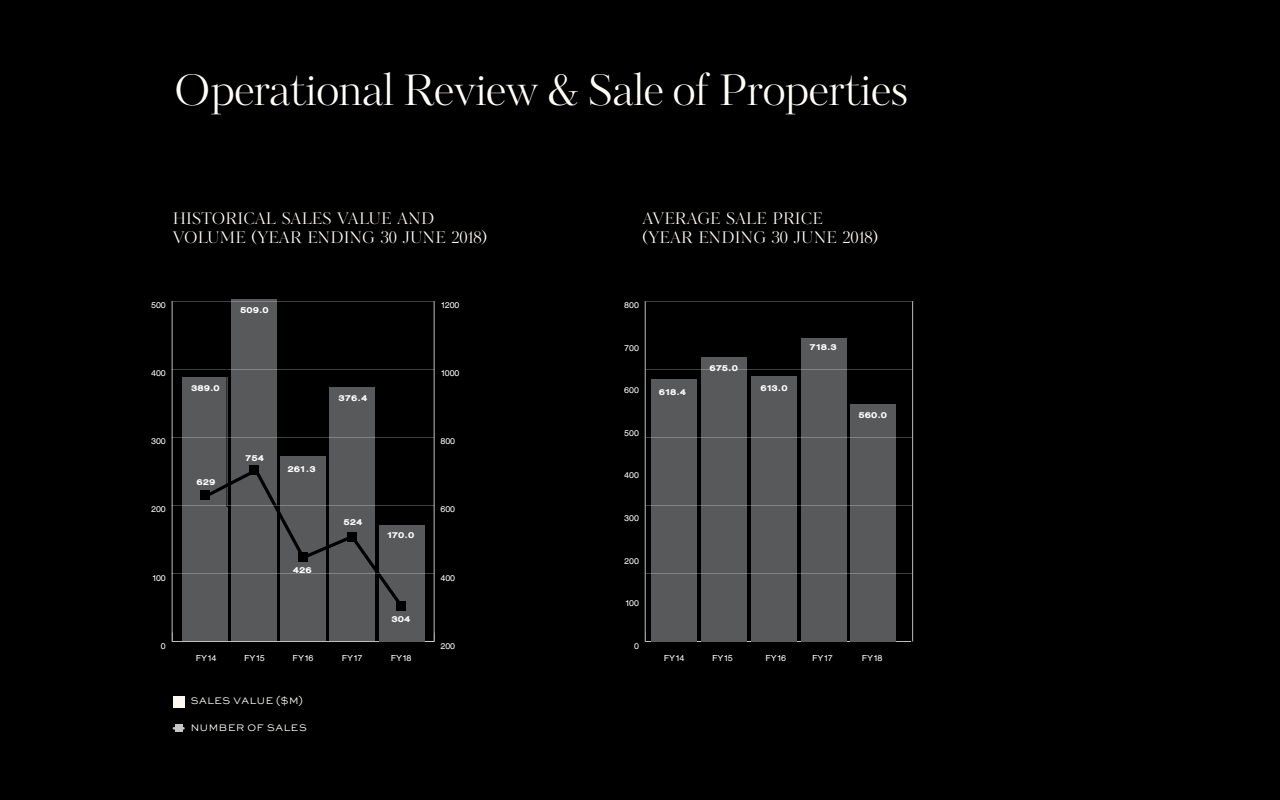
<style>
.page{position:relative;width:1280px;height:800px;background:#000}
.page>*{position:absolute;margin:0;border:0;box-sizing:border-box;transform-origin:0 0}
.t1{font:42px "Kudryashev Headline";color:#fffef8}
.t2{font:16px/19.2px "Kudryashev Headline";letter-spacing:.01em;color:#fffef8}
.t3{font:300 12px "Sweet Sans Pro";color:#fdfcf8}
.t4{font:700 condensed 8.4px "Sanzettica";color:#fff}
.t5{font:8.4px "Sanzettica Ultra Expd";color:#fff}
</style>
<div class="page">
<div style="left:173px;top:696px;width:11px;height:12px;background:#fcf9f1"></div>
<div style="left:175px;top:724px;width:8px;height:8px;background:#c6c6c6"></div>
<hr style="left:172px;top:301px;width:1px;height:340px;background:#bcbec0">
<div style="left:183px;top:377px;width:45px;height:264px;background:#58595b"></div>
<div style="left:329px;top:387px;width:46px;height:254px;background:#58595b"></div>
<div style="left:280px;top:456px;width:46px;height:185px;background:#58595b"></div>
<div style="left:232px;top:299px;width:45px;height:342px;background:#58595b"></div>
<hr style="left:172px;top:641px;width:262px;height:1px;background:#bcbec0">
<div style="left:379px;top:525px;width:46px;height:116px;background:#58595b"></div>
<hr style="left:434px;top:301px;width:1px;height:340px;background:#bcbec0">
<hr style="left:645px;top:641px;width:266px;height:1px;background:#bcbec0">
<hr style="left:645px;top:301px;width:1px;height:340px;background:#bcbec0">
<hr style="left:912px;top:301px;width:1px;height:340px;background:#bcbec0">
<div style="left:651px;top:379px;width:46px;height:262px;background:#58595b"></div>
<div style="left:801px;top:338px;width:45px;height:303px;background:#58595b"></div>
<div style="left:751px;top:376px;width:45px;height:265px;background:#58595b"></div>
<div style="left:701px;top:357px;width:46px;height:284px;background:#58595b"></div>
<div style="left:850px;top:404px;width:46px;height:237px;background:#58595b"></div>
<svg style="left:173px;top:359px;width:247px;height:252px"></svg>
<h1 class="t1" style="left:174px;top:64px;width:736px">Operational Review &amp; Sale of Properties</h1>
<h2 class="t2" style="left:173px;top:209px;width:316px">HISTORICAL SALES VALUE AND<br>VOLUME (YEAR ENDING 30 JUNE 2018)</h2>
<h2 class="t2" style="left:642px;top:209px;width:237px">AVERAGE SALE PRICE<br>(YEAR ENDING 30 JUNE 2018)</h2>
<p class="t4" style="left:151px;top:301px;width:16px">500</p>
<p class="t5" style="left:240px;top:305px;width:30px">509.0</p>
<p class="t4" style="left:440px;top:301px;width:20px">1200</p>
<p class="t4" style="left:624px;top:301px;width:16px">800</p>
<p class="t4" style="left:624px;top:343px;width:16px">700</p>
<p class="t5" style="left:809px;top:342px;width:29px">718.3</p>
<p class="t4" style="left:151px;top:369px;width:16px">400</p>
<p class="t4" style="left:440px;top:369px;width:20px">1000</p>
<p class="t5" style="left:709px;top:363px;width:30px">675.0</p>
<p class="t5" style="left:191px;top:383px;width:30px">389.0</p>
<p class="t5" style="left:339px;top:393px;width:30px">376.4</p>
<p class="t4" style="left:624px;top:386px;width:16px">600</p>
<p class="t5" style="left:659px;top:387px;width:29px">618.4</p>
<p class="t5" style="left:760px;top:383px;width:29px">613.0</p>
<p class="t5" style="left:858px;top:410px;width:30px">560.0</p>
<p class="t4" style="left:624px;top:428px;width:16px">500</p>
<p class="t4" style="left:151px;top:437px;width:16px">300</p>
<p class="t4" style="left:440px;top:437px;width:16px">800</p>
<p class="t5" style="left:245px;top:453px;width:20px">754</p>
<p class="t5" style="left:197px;top:477px;width:20px">629</p>
<p class="t5" style="left:288px;top:464px;width:30px">261.3</p>
<p class="t4" style="left:624px;top:471px;width:16px">400</p>
<p class="t4" style="left:151px;top:505px;width:16px">200</p>
<p class="t4" style="left:440px;top:505px;width:16px">600</p>
<p class="t5" style="left:343px;top:517px;width:20px">524</p>
<p class="t4" style="left:624px;top:513px;width:16px">300</p>
<p class="t5" style="left:386px;top:530px;width:29px">170.0</p>
<p class="t4" style="left:624px;top:556px;width:16px">200</p>
<p class="t4" style="left:152px;top:573px;width:16px">100</p>
<p class="t5" style="left:293px;top:565px;width:20px">426</p>
<p class="t4" style="left:440px;top:573px;width:16px">400</p>
<p class="t4" style="left:625px;top:598px;width:16px">100</p>
<p class="t5" style="left:392px;top:614px;width:20px">304</p>
<p class="t4" style="left:161px;top:641px;width:6px">0</p>
<p class="t4" style="left:440px;top:641px;width:16px">200</p>
<p class="t4" style="left:634px;top:641px;width:6px">0</p>
<p class="t4" style="left:196px;top:653px;width:22px">FY14</p>
<p class="t4" style="left:244px;top:653px;width:22px">FY15</p>
<p class="t4" style="left:293px;top:653px;width:22px">FY16</p>
<p class="t4" style="left:342px;top:653px;width:22px">FY17</p>
<p class="t4" style="left:391px;top:653px;width:22px">FY18</p>
<p class="t4" style="left:746px;top:653px;width:42px">FY14FY16</p>
<p class="t4" style="left:664px;top:653px;width:22px">FY14</p>
<p class="t4" style="left:712px;top:653px;width:22px">FY15</p>
<p class="t4" style="left:812px;top:653px;width:22px">FY17</p>
<p class="t4" style="left:862px;top:653px;width:22px">FY18</p>
<h3 class="t3" style="left:190px;top:692px;width:114px">sales value ($m)</h3>
<h3 class="t3" style="left:190px;top:719px;width:118px">number of sales</h3>
</div>
